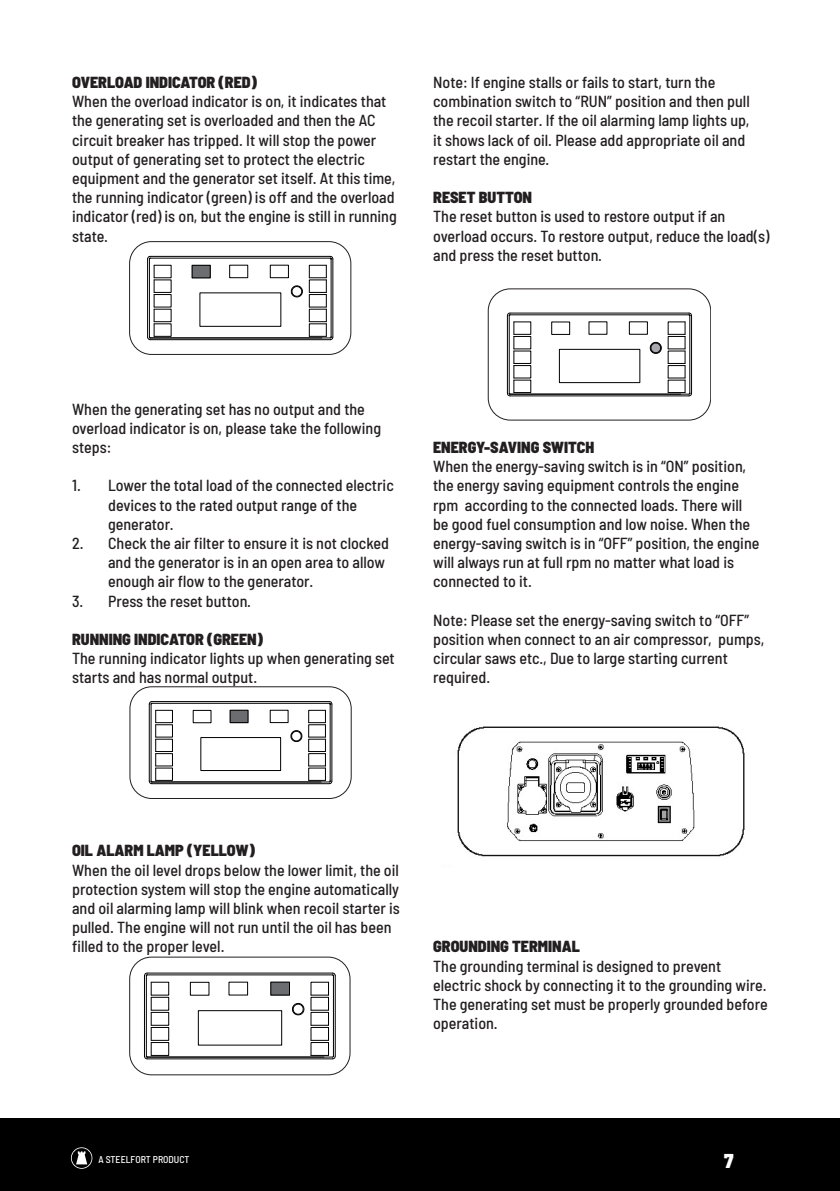
<style>
.page{position:relative;width:840px;height:1191px;background:#fff}
.page>*{position:absolute;margin:0;border:0;box-sizing:border-box;transform-origin:0 0}
.t1{font:900 semi-condensed 20px "Barlow";color:#fff}
.t2{font:500 semi-condensed 16px/19.2px "Barlow";color:#231f20}
.t3{font:900 semi-condensed 16px "Barlow";color:#231f20}
.t4{font:500 semi-condensed 9.8px "Barlow";color:#fff}
</style>
<div class="page">
<div style="left:0;top:1119px;width:839px;height:72px;background:#000"></div>
<svg style="left:71px;top:1147px;width:21px;height:21px"></svg>
<div style="left:129px;top:241px;width:222px;height:114px;border:1px solid #231f20;border-radius:22px"></div>
<div style="left:192px;top:265px;width:18px;height:13px;background:#6c6d70"></div>
<hr style="left:150px;top:258px;width:180px;height:1px;background:#000">
<hr style="left:149px;top:259px;width:1px;height:78px;background:#000">
<hr style="left:150px;top:337px;width:180px;height:1px;background:#000">
<hr style="left:150px;top:339px;width:180px;height:1px;background:#000">
<hr style="left:150px;top:256px;width:180px;height:1px;background:#000">
<hr style="left:147px;top:259px;width:1px;height:78px;background:#000">
<div style="left:270px;top:265px;width:18px;height:13px;border:1px solid #000"></div>
<div style="left:229px;top:265px;width:19px;height:13px;border:1px solid #000"></div>
<div style="left:192px;top:265px;width:18px;height:13px;border:1px solid #000"></div>
<div style="left:154px;top:294px;width:17px;height:13px;border:1px solid #000"></div>
<div style="left:154px;top:309px;width:17px;height:13px;border:1px solid #000"></div>
<svg style="left:309px;top:256px;width:24px;height:84px"></svg>
<svg style="left:147px;top:265px;width:8px;height:75px"></svg>
<svg style="left:291px;top:285px;width:12px;height:13px"></svg>
<div style="left:129px;top:686px;width:222px;height:113px;border:1px solid #231f20;border-radius:22px"></div>
<div style="left:230px;top:710px;width:18px;height:12px;background:#6c6d70"></div>
<div style="left:229px;top:710px;width:19px;height:13px;border:1px solid #6c6d70"></div>
<div style="left:200px;top:737px;width:80px;height:33px;border:1px solid #000"></div>
<hr style="left:152px;top:703px;width:177px;height:1px;background:#000">
<hr style="left:151px;top:704px;width:1px;height:77px;background:#000">
<hr style="left:152px;top:781px;width:177px;height:1px;background:#000">
<hr style="left:152px;top:783px;width:177px;height:1px;background:#000">
<hr style="left:152px;top:701px;width:177px;height:1px;background:#000">
<hr style="left:149px;top:704px;width:1px;height:77px;background:#000">
<div style="left:230px;top:710px;width:18px;height:12px;border:1px solid #000"></div>
<div style="left:193px;top:710px;width:18px;height:13px;border:1px solid #000"></div>
<div style="left:155px;top:710px;width:17px;height:13px;border:1px solid #000"></div>
<div style="left:155px;top:753px;width:17px;height:13px;border:1px solid #000"></div>
<svg style="left:308px;top:701px;width:24px;height:83px"></svg>
<svg style="left:149px;top:710px;width:7px;height:74px"></svg>
<svg style="left:290px;top:730px;width:12px;height:13px"></svg>
<div style="left:129px;top:956px;width:221px;height:119px;border:1px solid #231f20;border-radius:22px"></div>
<div style="left:271px;top:982px;width:18px;height:13px;background:#6c6d70"></div>
<div style="left:198px;top:1010px;width:84px;height:35px;border:1px solid #000"></div>
<hr style="left:147px;top:974px;width:185px;height:1px;background:#000">
<hr style="left:146px;top:975px;width:1px;height:81px;background:#000">
<hr style="left:147px;top:1056px;width:185px;height:1px;background:#000">
<hr style="left:333px;top:975px;width:1px;height:81px;background:#000">
<hr style="left:147px;top:1058px;width:185px;height:1px;background:#000">
<hr style="left:335px;top:975px;width:1px;height:81px;background:#000">
<hr style="left:147px;top:972px;width:185px;height:1px;background:#000">
<hr style="left:144px;top:975px;width:1px;height:81px;background:#000">
<div style="left:270px;top:982px;width:19px;height:13px;border:1px solid #000"></div>
<div style="left:190px;top:982px;width:19px;height:13px;border:1px solid #000"></div>
<div style="left:151px;top:997px;width:18px;height:13px;border:1px solid #000"></div>
<div style="left:151px;top:1012px;width:18px;height:13px;border:1px solid #000"></div>
<div style="left:151px;top:1027px;width:18px;height:13px;border:1px solid #000"></div>
<div style="left:151px;top:1042px;width:18px;height:13px;border:1px solid #000"></div>
<svg style="left:310px;top:982px;width:25px;height:77px"></svg>
<svg style="left:144px;top:982px;width:8px;height:77px"></svg>
<svg style="left:292px;top:1002px;width:12px;height:14px"></svg>
<div style="left:559px;top:349px;width:80px;height:34px;border:1px solid #000"></div>
<hr style="left:509px;top:314px;width:179px;height:1px;background:#000">
<hr style="left:508px;top:315px;width:1px;height:78px;background:#000">
<hr style="left:509px;top:394px;width:179px;height:1px;background:#000">
<hr style="left:509px;top:395px;width:179px;height:1px;background:#000">
<hr style="left:509px;top:313px;width:179px;height:1px;background:#000">
<hr style="left:506px;top:316px;width:1px;height:77px;background:#000">
<div style="left:513px;top:336px;width:17px;height:13px;border:1px solid #000"></div>
<div style="left:513px;top:365px;width:17px;height:13px;border:1px solid #000"></div>
<div style="left:513px;top:380px;width:17px;height:13px;border:1px solid #000"></div>
<svg style="left:667px;top:313px;width:24px;height:83px"></svg>
<svg style="left:506px;top:322px;width:8px;height:74px"></svg>
<svg style="left:649px;top:341px;width:12px;height:13px"></svg>
<div style="left:487px;top:288px;width:223px;height:132px;border:1px solid #231f20;border-radius:22px"></div>
<img style="left:457px;top:726px;width:288px;height:131px">
<p class="t3" style="left:72px;top:71px;width:186px">OVERLOAD INDICATOR (RED)</p>
<p class="t2" style="left:72px;top:91px;width:326px">When the overload indicator is on, it indicates that the generating set is overloaded and then the AC circuit breaker has tripped. It will stop the power output of generating set to protect the electric equipment and the generator set itself. At this time, the running indicator (green) is off and the overload indicator (red) is on, but the engine is still in running state.</p>
<p class="t2" style="left:433px;top:71px;width:318px">Note: If engine stalls or fails to start, turn the combination switch to “RUN” position and then pull the recoil starter. If the oil alarming lamp lights up, it shows lack of oil. Please add appropriate oil and restart the engine.</p>
<p class="t3" style="left:433px;top:186px;width:100px">RESET BUTTON</p>
<p class="t2" style="left:433px;top:206px;width:337px">The reset button is used to restore output if an overload occurs. To restore output, reduce the load(s) and press the reset button.</p>
<p class="t2" style="left:72px;top:398px;width:310px">When the generating set has no output and the overload indicator is on, please take the following steps:</p>
<p class="t2" style="left:108px;top:475px;width:287px;text-indent:-36px">1. Lower the total load of the connected electric devices to the rated output range of the generator.</p>
<p class="t2" style="left:108px;top:532px;width:282px;text-indent:-36px">2. Check the air filter to ensure it is not clocked and the generator is in an open area to allow enough air flow to the generator.</p>
<p class="t2" style="left:72px;top:590px;width:180px">3. Press the reset button.</p>
<p class="t3" style="left:72px;top:627px;width:192px">RUNNING INDICATOR (GREEN)</p>
<p class="t2" style="left:72px;top:647px;width:324px">The running indicator lights up when generating set starts and has normal output.</p>
<p class="t3" style="left:433px;top:435px;width:162px">ENERGY-SAVING SWITCH</p>
<p class="t2" style="left:433px;top:455px;width:327px">When the energy-saving switch is in “ON” position, the energy saving equipment controls the engine rpm according to the connected loads. There will be good fuel consumption and low noise. When the energy-saving switch is in “OFF” position, the engine will always run at full rpm no matter what load is connected to it.</p>
<p class="t2" style="left:433px;top:609px;width:332px">Note: Please set the energy-saving switch to “OFF” position when connect to an air compressor, pumps, circular saws etc., Due to large starting current required.</p>
<p class="t3" style="left:72px;top:839px;width:184px">OIL ALARM LAMP (YELLOW)</p>
<p class="t2" style="left:72px;top:859px;width:329px">When the oil level drops below the lower limit, the oil protection system will stop the engine automatically and oil alarming lamp will blink when recoil starter is pulled. The engine will not run until the oil has been filled to the proper level.</p>
<p class="t3" style="left:433px;top:935px;width:148px">GROUNDING TERMINAL</p>
<p class="t2" style="left:433px;top:955px;width:336px">The grounding terminal is designed to prevent electric shock by connecting it to the grounding wire.<br>The generating set must be properly grounded before operation.</p>
<p class="t4" style="left:98px;top:1152px;width:92px">A STEELFORT PRODUCT</p>
<p class="t1" style="left:723px;top:1145px;width:11px">7</p>
</div>
